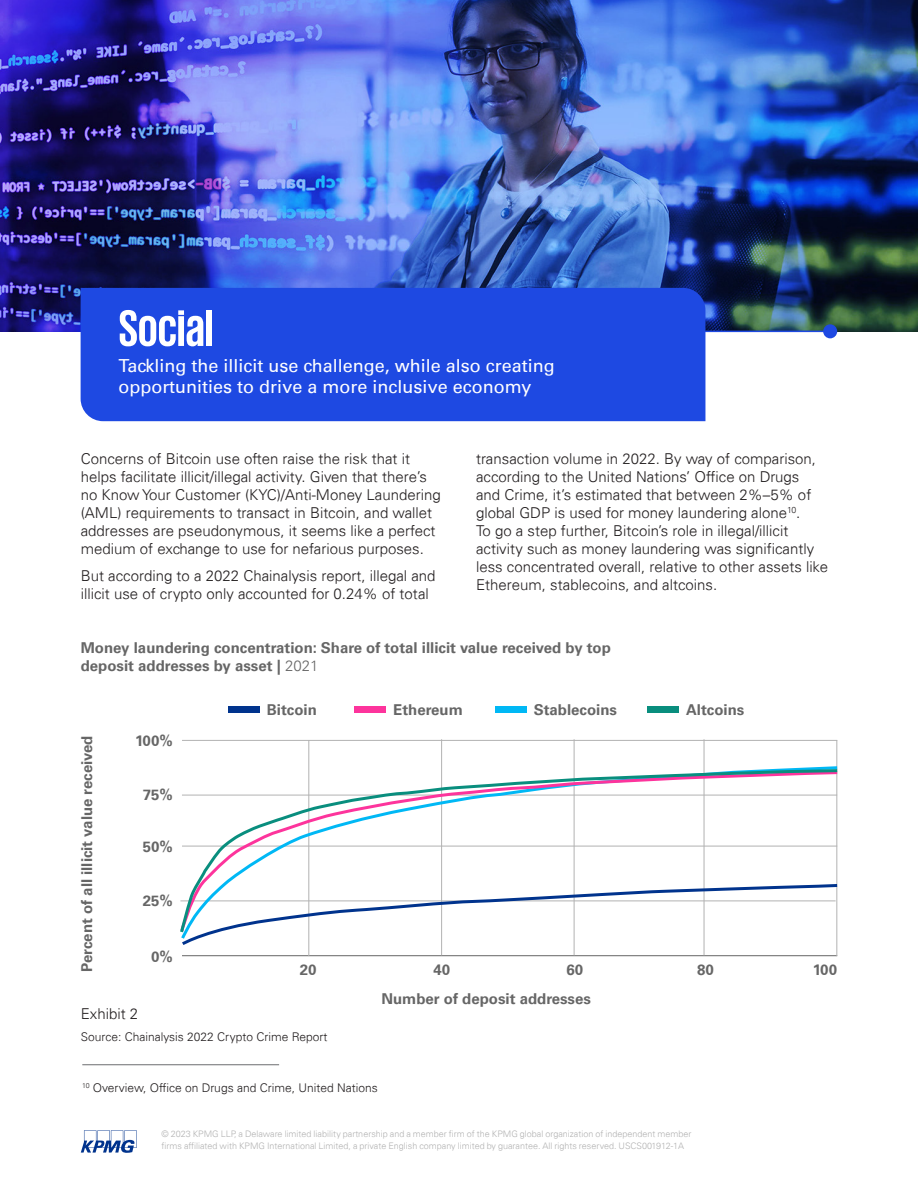
<style>
.page{position:relative;width:918px;height:1188px;background:#fff}
.page>*{position:absolute;margin:0;border:0;box-sizing:border-box;transform-origin:0 0}
.t1{font:700 52.5px "KPMG";color:#fff}
.t2{font:18px/21px "Univers 55 Roman";color:#fff}
.t3{font:300 15px/18px "Univers 45";color:#231f20}
.t4{font:700 15px/18px "Univers 65";color:#666}
.t5{font:300 12px "Univers 45";color:#231f20}
.t6{font:300 9px/12px "Univers 45";color:#b2b2b2}
.s1{font-family:"Univers 45";font-weight:300}
</style>
<div class="page">
<img style="left:0;top:0;width:918px;height:331px">
<div style="left:81px;top:288px;width:624px;height:133px;background:#1e49e2"></div>
<hr style="left:182px;top:740px;width:655px;height:1px;background:#b2b2b2">
<hr style="left:182px;top:955px;width:655px;height:1px;background:#666">
<hr style="left:308px;top:740px;width:1px;height:216px;background:#b2b2b2">
<hr style="left:836px;top:740px;width:1px;height:216px;background:#b2b2b2">
<hr style="left:441px;top:739px;width:1px;height:216px;background:#b2b2b2">
<hr style="left:574px;top:739px;width:1px;height:216px;background:#b2b2b2">
<hr style="left:704px;top:739px;width:1px;height:216px;background:#b2b2b2">
<svg style="left:180px;top:768px;width:658px;height:167px"></svg>
<div style="left:228px;top:706px;width:32px;height:7px;background:#00338d"></div>
<div style="left:354px;top:706px;width:32px;height:7px;background:#fd349c"></div>
<div style="left:495px;top:706px;width:32px;height:7px;background:#00b8f5"></div>
<div style="left:647px;top:706px;width:32px;height:7px;background:#098e7e"></div>
<hr style="left:546px;top:331px;width:284px;height:1px;background:#1e49e2">
<div style="left:823px;top:324px;width:14px;height:14px;background:#1e49e2;border-radius:50%"></div>
<hr style="left:82px;top:1064px;width:197px;height:1px;background:#6c6d70">
<svg style="left:81px;top:1130px;width:56px;height:23px"></svg>
<h1 class="t1" style="left:119px;top:302px;width:96px">Social</h1>
<p class="t2" style="left:119px;top:355px;width:438px">Tackling the illicit use challenge, while also creating opportunities to drive a more inclusive economy</p>
<p class="t3" style="left:81px;top:450px;width:361px">Concerns of Bitcoin use often raise the risk that it helps facilitate illicit/illegal activity. Given that there’s no Know Your Customer (KYC)/Anti-Money Laundering (AML) requirements to transact in Bitcoin, and wallet addresses are pseudonymous, it seems like a perfect medium of exchange to use for nefarious purposes.</p>
<p class="t3" style="left:81px;top:567px;width:356px">But according to a 2022 Chainalysis report, illegal and illicit use of crypto only accounted for 0.24% of total</p>
<p class="t3" style="left:476px;top:450px;width:354px">transaction volume in 2022. By way of comparison, according to the United Nations’ Office on Drugs<br>and Crime, it’s estimated that between 2%–5% of global GDP is used for money laundering alone<sup>10</sup>.<br>To go a step further, Bitcoin’s role in illegal/illicit activity such as money laundering was significantly less concentrated overall, relative to other assets like Ethereum, stablecoins, and altcoins.</p>
<p class="t4" style="left:81px;top:638px;width:532px">Money laundering concentration: Share of total illicit value received by top deposit addresses by asset | <span class="s1">2021</span></p>
<p class="t4" style="left:78px;top:972px;width:238px;rotate:-90deg">Percent of all illicit value received</p>
<p class="t4" style="left:135px;top:732px;width:39px">100%</p>
<p class="t4" style="left:143px;top:786px;width:32px">75%</p>
<p class="t4" style="left:143px;top:838px;width:32px">50%</p>
<p class="t4" style="left:143px;top:892px;width:32px">25%</p>
<p class="t4" style="left:151px;top:948px;width:23px">0%</p>
<p class="t3" style="left:81px;top:1004px;width:59px">Exhibit 2</p>
<p class="t4" style="left:267px;top:701px;width:52px">Bitcoin</p>
<p class="t4" style="left:393px;top:701px;width:71px">Ethereum</p>
<p class="t4" style="left:534px;top:701px;width:85px">Stablecoins</p>
<p class="t4" style="left:686px;top:701px;width:60px">Altcoins</p>
<p class="t4" style="left:300px;top:961px;width:18px">20</p>
<p class="t4" style="left:434px;top:961px;width:18px">40</p>
<p class="t4" style="left:566px;top:961px;width:18px">60</p>
<p class="t4" style="left:697px;top:961px;width:18px">80</p>
<p class="t4" style="left:813px;top:961px;width:26px">100</p>
<p class="t4" style="left:381px;top:990px;width:211px">Number of deposit addresses</p>
<p class="t5" style="left:81px;top:1030px;width:248px">Source: Chainalysis 2022 Crypto Crime Report</p>
<p class="t5" style="left:82px;top:1081px;width:297px"><sup>10</sup> Overview, Office on Drugs and Crime, United Nations</p>
<p class="t6" style="left:162px;top:1128px;width:531px">© 2023 KPMG LLP, a Delaware limited liability partnership and a member firm of the KPMG global organization of independent member firms affiliated with KPMG International Limited, a private English company limited by guarantee. All rights reserved. USCS001912-1A</p>
</div>
